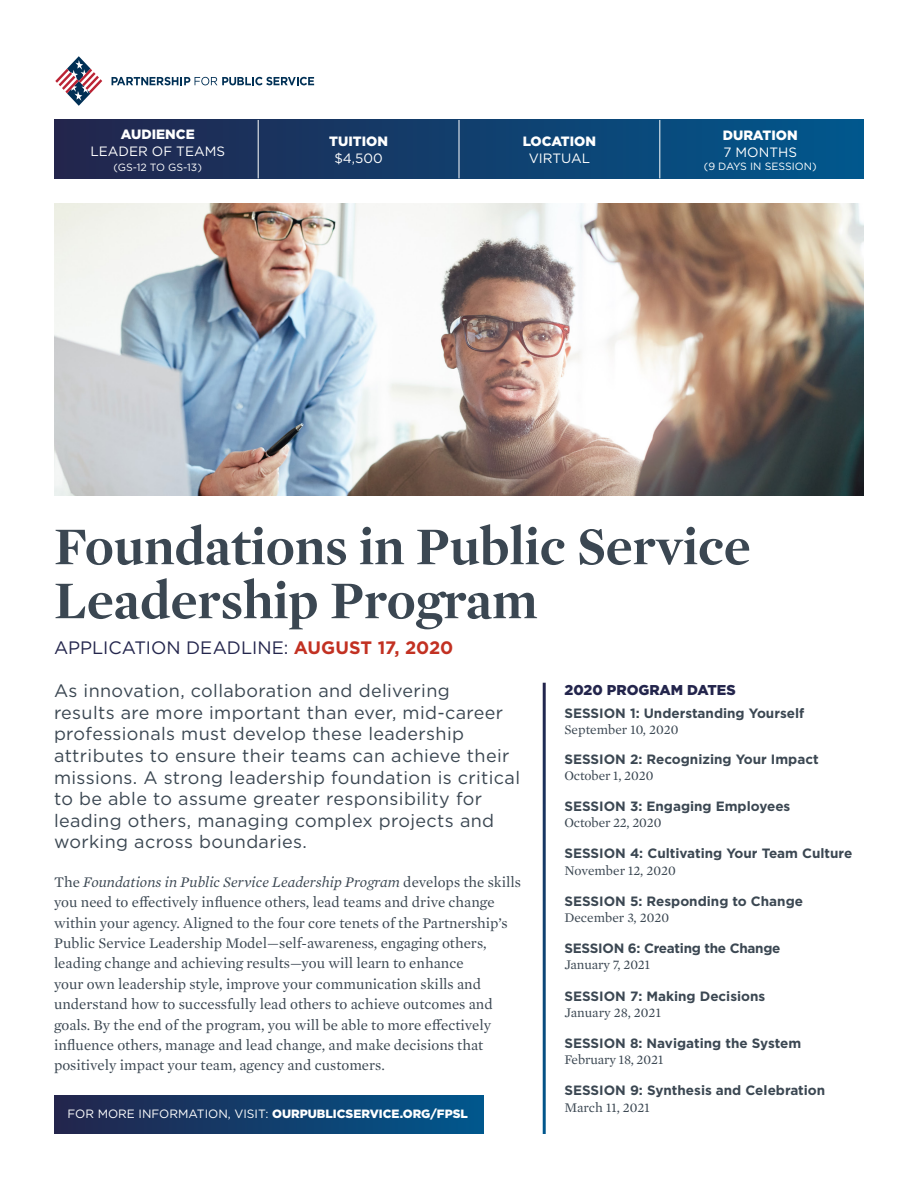
<style>
.page{position:relative;width:918px;height:1188px;background:#fff}
.page>*{position:absolute;margin:0;border:0;box-sizing:border-box;transform-origin:0 0}
.Title_Hed_2{font:700 54px/54px "Mercury Display";color:#3b4752}
.t1{font:18px/21.6px "Gotham";letter-spacing:.02em;color:#3b4752}
.Title_Hed_2-2{font:18px "Gotham";color:#23254c}
.t2{font:15px/20.4px "Mercury Text G1";color:#3b4752}
.Test_1{font:900 14.25px "Gotham";color:#23254c}
.section__subtitle{font:700 13.5px/16.2px "Gotham";color:#3b4752}
.section__subtitle-2{font:700 13.5px/16.2px "Gotham";letter-spacing:-.02em;color:#3b4752}
.t3{font:13.5px "Gotham";color:#fff}
.t4{font:900 13.5px "Gotham";color:#fff}
.t5{font:12px "Gotham";color:#fff}
.t6{font:10.5px "Gotham";color:#fff}
.s1{font-weight:700;color:#c23122}
.s2{font-style:italic}
.s3{font-family:"Mercury Text G1";font-weight:400}
.s4{font-weight:900}
</style>
<div class="page">
<div style="left:54px;top:120px;width:810px;height:58px;background:linear-gradient(to right,#23254c,#01588e)"></div>
<hr style="left:258px;top:120px;width:1px;height:58px;background:#fff">
<hr style="left:459px;top:120px;width:1px;height:58px;background:#fff">
<hr style="left:659px;top:120px;width:1px;height:58px;background:#fff">
<img style="left:54px;top:204px;width:810px;height:292px">
<div style="left:54px;top:1095px;width:430px;height:39px;background:linear-gradient(to right,#23254c,#00578d)"></div>
<svg style="left:112px;top:77px;width:202px;height:8px"></svg>
<svg style="left:55px;top:56px;width:48px;height:50px"></svg>
<p class="t4" style="left:121px;top:125px;width:75px">AUDIENCE</p>
<p class="t3" style="left:90px;top:143px;width:136px">LEADER OF TEAMS</p>
<p class="t6" style="left:114px;top:160px;width:90px">(GS-12 TO GS-13)</p>
<p class="t4" style="left:329px;top:132px;width:60px">TUITION</p>
<p class="t3" style="left:334px;top:150px;width:50px">$4,500</p>
<p class="t4" style="left:523px;top:132px;width:75px">LOCATION</p>
<p class="t3" style="left:529px;top:150px;width:63px">VIRTUAL</p>
<p class="t4" style="left:723px;top:125px;width:76px">DURATION</p>
<p class="t3" style="left:723px;top:144px;width:75px">7 MONTHS</p>
<p class="t6" style="left:704px;top:159px;width:114px">(9 DAYS IN SESSION)</p>
<p class="Title_Hed_2" style="left:54px;top:517px;width:698px">Foundations in Public Service<br>Leadership Program</p>
<p class="Title_Hed_2-2" style="left:54px;top:636px;width:401px">APPLICATION DEADLINE: <span class="s1">AUGUST 17, 2020</span></p>
<p class="t1" style="left:54px;top:680px;width:468px">As innovation, collaboration and delivering<br>results are more important than ever, mid-career professionals must develop these leadership attributes to ensure their teams can achieve their missions. A strong leadership foundation is critical to be able to assume greater responsibility for leading others, managing complex projects and working across boundaries.</p>
<p class="t2" style="left:54px;top:871px;width:468px">The <span class="s2">Foundations in Public Service Leadership Program</span> develops the skills you need to effectively influence others, lead teams and drive change within your agency. Aligned to the four core tenets of the Partnership’s Public Service Leadership Model—self-awareness, engaging others, leading change and achieving results—you will learn to enhance<br>your own leadership style, improve your communication skills and understand how to successfully lead others to achieve outcomes and goals. By the end of the program, you will be able to more effectively influence others, manage and lead change, and make decisions that positively impact your team, agency and customers.</p>
<p class="Test_1" style="left:564px;top:680px;width:173px">2020 PROGRAM DATES</p>
<p class="section__subtitle" style="left:564px;top:705px;width:241px">SESSION 1: Understanding Yourself<br><span class="s3">September 10, 2020</span></p>
<p class="section__subtitle" style="left:564px;top:751px;width:256px">SESSION 2: Recognizing Your Impact<br><span class="s3">October 1, 2020</span></p>
<p class="section__subtitle" style="left:564px;top:798px;width:227px">SESSION 3: Engaging Employees<br><span class="s3">October 22, 2020</span></p>
<p class="section__subtitle" style="left:564px;top:845px;width:289px">SESSION 4: Cultivating Your Team Culture<br><span class="s3">November 12, 2020</span></p>
<p class="section__subtitle" style="left:564px;top:893px;width:240px">SESSION 5: Responding to Change<br><span class="s3">December 3, 2020</span></p>
<p class="section__subtitle-2" style="left:564px;top:940px;width:218px">SESSION 6: Creating the Change<br><span class="s3">January 7, 2021</span></p>
<p class="section__subtitle" style="left:564px;top:988px;width:202px">SESSION 7: Making Decisions<br><span class="s3">January 28, 2021</span></p>
<p class="section__subtitle" style="left:564px;top:1035px;width:238px">SESSION 8: Navigating the System<br><span class="s3">February 18, 2021</span></p>
<p class="section__subtitle" style="left:564px;top:1082px;width:262px">SESSION 9: Synthesis and Celebration<br><span class="s3">March 11, 2021</span></p>
<p class="t5" style="left:68px;top:1106px;width:402px">FOR MORE INFORMATION, VISIT: <span class="s4">OURPUBLICSERVICE.ORG/FPSL</span></p>
</div>
